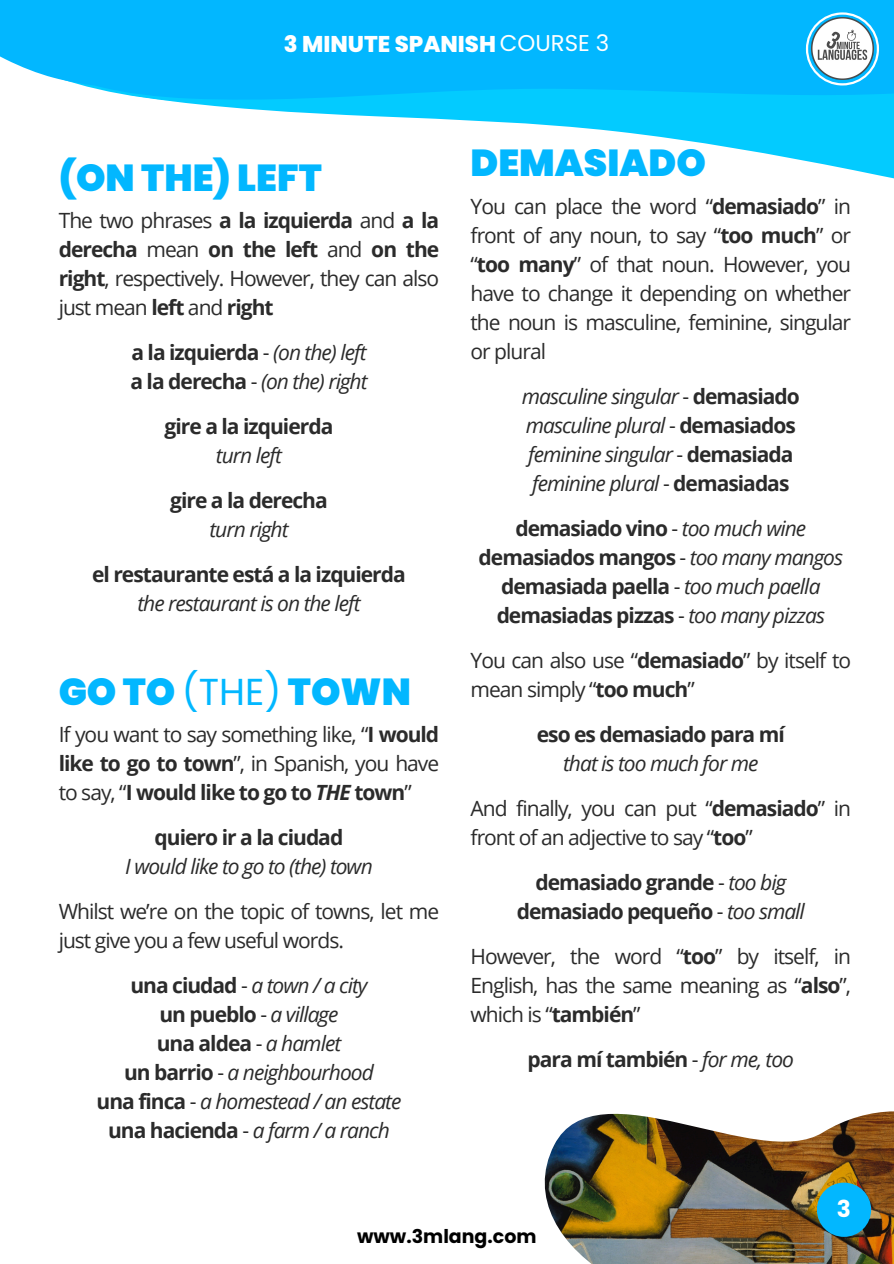
<style>
.page{position:relative;width:894px;height:1264px;background:#fff}
.page>*{position:absolute;margin:0;border:0;box-sizing:border-box;transform-origin:0 0}
.t1{font:900 37.5px "Poppins";color:#02b7ff}
.t2{font:700 23.25px "Poppins";color:#fff}
.t3{font:800 22.8px "Poppins";color:#fff}
.t4{font:21px/29px "Open Sans";letter-spacing:-.045em;color:#2b2b2b;text-align:justify}
.t5{font:italic 21px/29px "Open Sans";letter-spacing:-.045em;color:#2b2b2b;text-align:center}
.t6{font:700 21px/29px "Open Sans";letter-spacing:-.045em;color:#2b2b2b;text-align:center}
.t7{font:700 18.9px "Poppins";color:#000}
.s1{font-weight:400}
.s2{font-weight:700}
.s3{font-weight:700;font-style:normal}
.s4{font-style:normal}
.s5{font-weight:400;font-style:italic}
.s6{font-weight:700;font-style:italic}
</style>
<div class="page">
<svg style="left:178px;top:102px;width:715px;height:77px"></svg>
<svg style="left:0;top:0;width:893px;height:102px;background:#0bbbff"></svg>
<svg style="left:805px;top:12px;width:73px;height:73px"></svg>
<img style="left:544px;top:1111px;width:349px;height:152px">
<div style="left:816px;top:1182px;width:54px;height:54px;background:#02b7ff;border-radius:50%"></div>
<h5 class="t3" style="left:284px;top:28px;width:327px">3 MINUTE SPANISH <span class="s1">COURSE 3</span></h5>
<h5 class="t1" style="left:59px;top:151px;width:264px">(ON THE) LEFT</h5>
<h5 class="t4" style="left:59px;top:205px;width:382px">The two phrases <span class="s2">a la izquierda</span> and <span class="s2">a la derecha</span> mean <span class="s2">on the left</span> and <span class="s2">on the right</span>, respectively. However, they can also just mean <span class="s2">left</span> and <span class="s2">right</span></h5>
<h2 class="t5" style="left:130px;top:337px;width:238px;text-align:left"><span class="s3">a la izquierda</span> <span class="s4">-</span> (on the) left <span class="s3">a la derecha</span> <span class="s4">-</span> (on the) right</h2>
<h5 class="t6" style="left:164px;top:411px;width:170px">gire a la izquierda <span class="s5">turn left</span></h5>
<h5 class="t6" style="left:170px;top:485px;width:159px">gire a la derecha <span class="s5">turn right</span></h5>
<h5 class="t6" style="left:92px;top:559px;width:315px">el restaurante está a la izquierda <span class="s5">the restaurant is on the left</span></h5>
<h5 class="t1" style="left:59px;top:665px;width:354px">GO TO <span class="s1">(THE)</span> TOWN</h5>
<h5 class="t4" style="left:59px;top:719px;width:382px">If you want to say something like, “<span class="s2">I would like to go to town</span>”, in Spanish, you have to say, “<span class="s2">I would like to go to</span> <span class="s6">THE</span> <span class="s2">town</span>”</h5>
<h5 class="t5" style="left:125px;top:822px;width:249px"><span class="s3">quiero ir a la ciudad<br></span>I would like to go to (the) town</h5>
<h5 class="t4" style="left:59px;top:896px;width:382px">Whilst we’re on the topic of towns, let me just give you a few useful words.</h5>
<h5 class="t5" style="left:96px;top:970px;width:306px"><span class="s3">una ciudad</span> <span class="s4">-</span> a town / a city<br><span class="s3">un pueblo</span> <span class="s4">-</span> a village<br><span class="s3">una aldea</span> <span class="s4">-</span> a hamlet<br><span class="s3">un barrio</span> <span class="s4">-</span> a neighbourhood<br><span class="s3">una finca</span> <span class="s4">-</span> a homestead / an estate <span class="s3">una hacienda</span> <span class="s4">-</span> a farm / a ranch</h5>
<h5 class="t1" style="left:470px;top:136px;width:237px">DEMASIADO</h5>
<p class="t4" style="left:470px;top:191px;width:382px">You can place the word “<span class="s2">demasiado</span>” in front of any noun, to say “<span class="s2">too much</span>” or “<span class="s2">too many</span>” of that noun. However, you have to change it depending on whether the noun is masculine, feminine, singular or plural</p>
<p class="t5" style="left:521px;top:381px;width:279px">masculine singular <span class="s4">-</span> <span class="s3">demasiado </span>masculine plural <span class="s4">-</span> <span class="s3">demasiados </span>feminine singular <span class="s4">-</span> <span class="s3">demasiada </span>feminine plural <span class="s4">-</span> <span class="s3">demasiadas</span></p>
<h1 class="t6" style="left:478px;top:513px;width:366px">demasiado vino <span class="s1">-</span> <span class="s5">too much wine </span>demasiados mangos <span class="s1">-</span> <span class="s5">too many mangos </span>demasiada paella <span class="s1">-</span> <span class="s5">too much paella </span>demasiadas pizzas <span class="s1">-</span> <span class="s5">too many pizzas</span></h1>
<h1 class="t4" style="left:470px;top:645px;width:382px">You can also use “<span class="s2">demasiado</span>” by itself to mean simply “<span class="s2">too much</span>”</h1>
<h5 class="t6" style="left:536px;top:719px;width:249px">eso es demasiado para mí <span class="s5">that is too much for me</span></h5>
<h5 class="t4" style="left:470px;top:793px;width:382px">And finally, you can put “<span class="s2">demasiado</span>” in front of an adjective to say “<span class="s2">too</span>”</h5>
<h5 class="t6" style="left:516px;top:867px;width:289px">demasiado grande <span class="s1">-</span> <span class="s5">too big </span>demasiado pequeño <span class="s1">-</span> <span class="s5">too small</span></h5>
<h5 class="t4" style="left:470px;top:941px;width:382px">However, the word “<span class="s2">too</span>” by itself, in English, has the same meaning as “<span class="s2">also</span>”, which is “<span class="s2">también</span>”</h5>
<h5 class="t6" style="left:527px;top:1044px;width:268px">para mí también <span class="s1">-</span> <span class="s5">for me, too</span></h5>
<h4 class="t2" style="left:836px;top:1192px;width:16px">3</h4>
<h3 class="t7" style="left:357px;top:1223px;width:181px">www.3mlang.com</h3>
</div>
